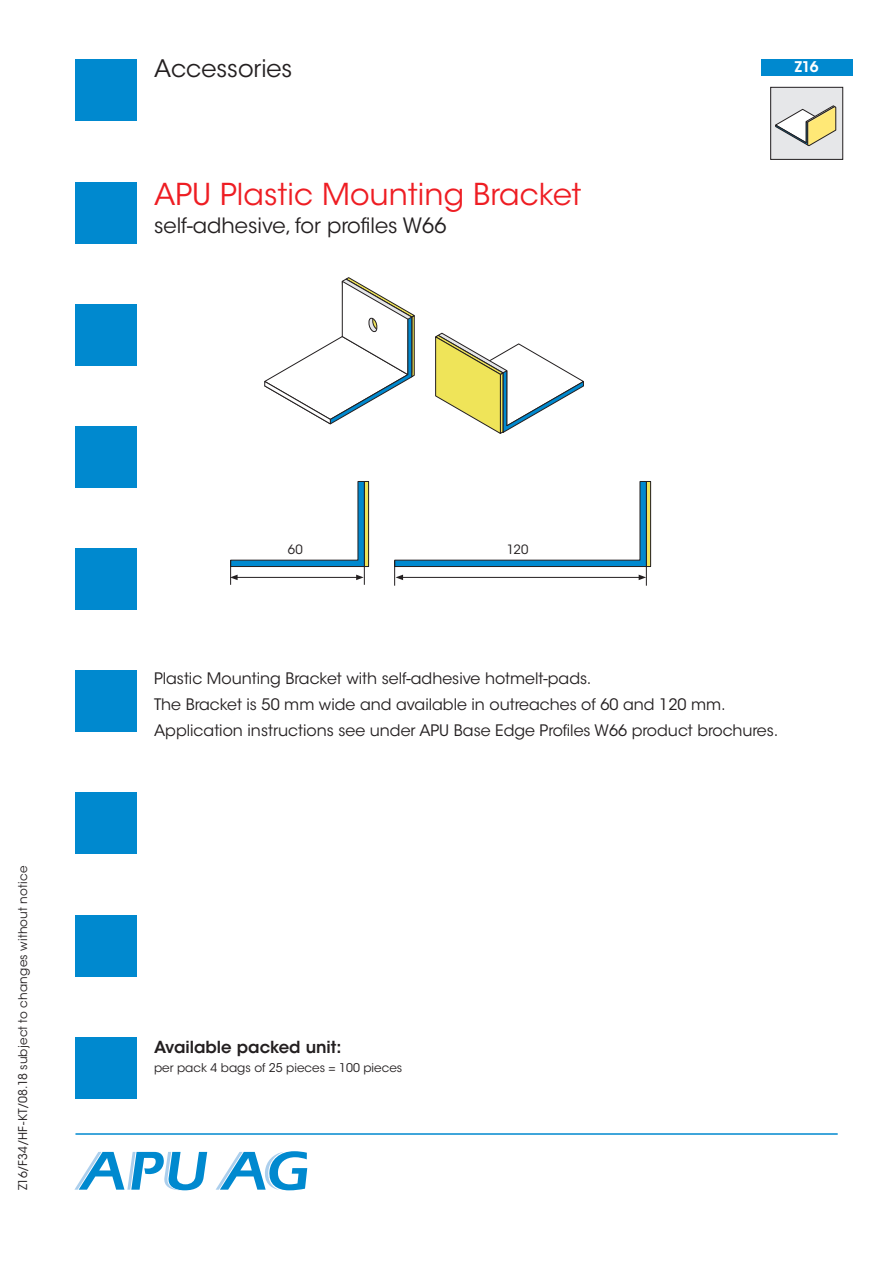
<style>
.page{position:relative;width:893px;height:1263px;background:#fff}
.page>*{position:absolute;margin:0;border:0;box-sizing:border-box;transform-origin:0 0}
.t1{font:30px "ITC Avant Garde Std";letter-spacing:.005em;color:#ee1d23}
.t2{font:24px "ITC Avant Garde Std";color:#231f20}
.t3{font:21px "ITC Avant Garde Std";color:#231f20}
.t4{font:600 16.5px "ITC Avant Garde Std";color:#231f20}
.t5{font:15.75px/26.2px "ITC Avant Garde Std";color:#231f20}
.t6{font:600 14.7px "ITC Avant Garde Std";color:#fff}
.t7{font:12.75px "ITC Avant Garde Std";color:#231f20}
.t8{font:12px "ITC Avant Garde Std";color:#231f20}
</style>
<div class="page">
<svg style="left:74px;top:1152px;width:133px;height:38px"></svg>
<svg style="left:216px;top:1151px;width:91px;height:39px"></svg>
<hr style="left:75px;top:1133px;width:763px;height:2px;background:#0089cf">
<div style="left:75px;top:1037px;width:62px;height:61px;background:#0089cf"></div>
<div style="left:75px;top:915px;width:62px;height:61px;background:#0089cf"></div>
<div style="left:75px;top:792px;width:62px;height:62px;background:#0089cf"></div>
<div style="left:75px;top:670px;width:62px;height:62px;background:#0089cf"></div>
<div style="left:75px;top:548px;width:62px;height:62px;background:#0089cf"></div>
<div style="left:75px;top:426px;width:62px;height:62px;background:#0089cf"></div>
<div style="left:75px;top:304px;width:62px;height:62px;background:#0089cf"></div>
<div style="left:75px;top:182px;width:62px;height:61px;background:#0089cf"></div>
<div style="left:75px;top:60px;width:62px;height:61px;background:#0089cf"></div>
<div style="left:771px;top:87px;width:72px;height:72px;background:#e6e7e9"></div>
<div style="left:770px;top:87px;width:73px;height:73px;border:1px solid #231f20"></div>
<svg style="left:775px;top:105px;width:61px;height:41px"></svg>
<div style="left:761px;top:60px;width:91px;height:16px;background:#0089cf"></div>
<div style="left:646px;top:481px;width:5px;height:85px;background:#efe459"></div>
<div style="left:646px;top:481px;width:5px;height:86px;border:1px solid #231f20"></div>
<div style="left:364px;top:481px;width:5px;height:85px;background:#efe459"></div>
<div style="left:364px;top:481px;width:5px;height:86px;border:1px solid #231f20"></div>
<svg style="left:230px;top:481px;width:135px;height:104px"></svg>
<svg style="left:394px;top:481px;width:253px;height:105px"></svg>
<svg style="left:435px;top:333px;width:149px;height:101px"></svg>
<svg style="left:264px;top:277px;width:151px;height:147px"></svg>
<p class="t8" style="left:16px;top:1190px;width:326px;rotate:-90deg">Z16/F34/HF-KT/08.18 subject to changes without notice</p>
<h2 class="t2" style="left:154px;top:54px;width:140px">Accessories</h2>
<p class="t6" style="left:795px;top:58px;width:25px">Z16</p>
<h1 class="t1" style="left:154px;top:176px;width:429px">APU Plastic Mounting Bracket</h1>
<h3 class="t3" style="left:154px;top:213px;width:294px">self-adhesive, for profiles W66</h3>
<p class="t7" style="left:288px;top:541px;width:17px">60</p>
<p class="t7" style="left:507px;top:541px;width:23px">120</p>
<p class="t5" style="left:154px;top:665px;width:626px">Plastic Mounting Bracket with self-adhesive hotmelt-pads.<br>The Bracket is 50 mm wide and available in outreaches of 60 and 120 mm.<br>Application instructions see under APU Base Edge Profiles W66 product brochures.</p>
<p class="t4" style="left:154px;top:1036px;width:189px">Available packed unit:</p>
<p class="t8" style="left:154px;top:1060px;width:250px">per pack 4 bags of 25 pieces = 100 pieces</p>
</div>
